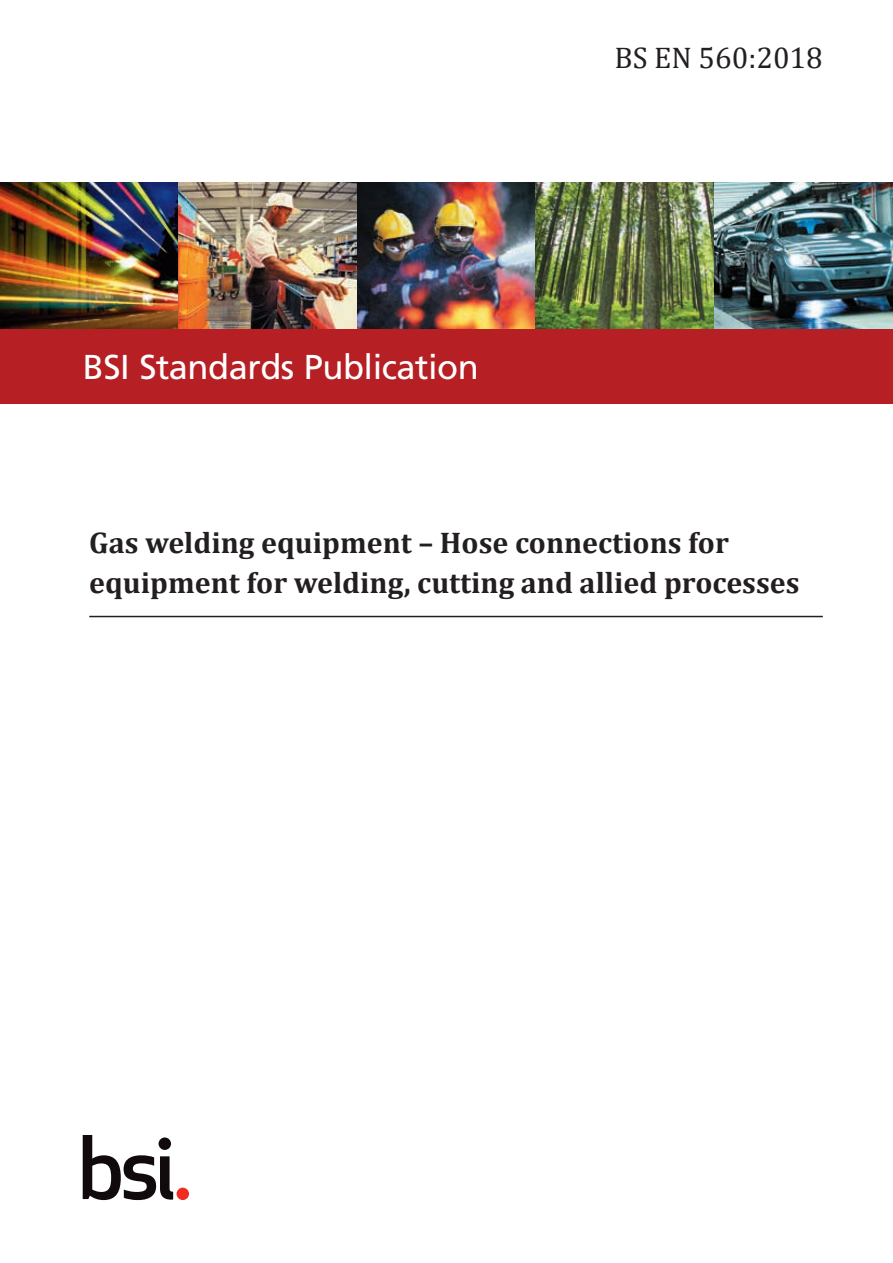
<style>
.page{position:relative;width:893px;height:1263px;background:#fff}
.page>*{position:absolute;margin:0;border:0;box-sizing:border-box;transform-origin:0 0}
.t1{font:34.5px "Frutiger LT Std";letter-spacing:-.015em;color:#fff}
.BS_Cover_Title_A{font:700 30px/40.5px "Cambria";color:#231f20}
.t2{font:30px "Cambria";color:#231f20}
</style>
<div class="page">
<img style="left:0;top:183px;width:179px;height:146px">
<img style="left:179px;top:183px;width:178px;height:146px">
<img style="left:357px;top:183px;width:179px;height:146px">
<img style="left:536px;top:183px;width:178px;height:146px">
<img style="left:714px;top:183px;width:179px;height:146px">
<div style="left:0;top:329px;width:893px;height:75px;background:#b62024"></div>
<svg style="left:83px;top:1135px;width:90px;height:65px"></svg>
<div style="left:177px;top:1187px;width:12px;height:13px;background:#ee2e22;border-radius:50%"></div>
<hr style="left:89px;top:616px;width:734px;height:1px;background:#231f20">
<p class="t1" style="left:83px;top:347px;width:397px">BSI Standards Publication</p>
<p class="t2" style="left:614px;top:40px;width:210px">BS EN 560:2018</p>
<p class="BS_Cover_Title_A" style="left:89px;top:521px;width:712px">Gas welding equipment – Hose connections for equipment for welding, cutting and allied processes</p>
</div>
